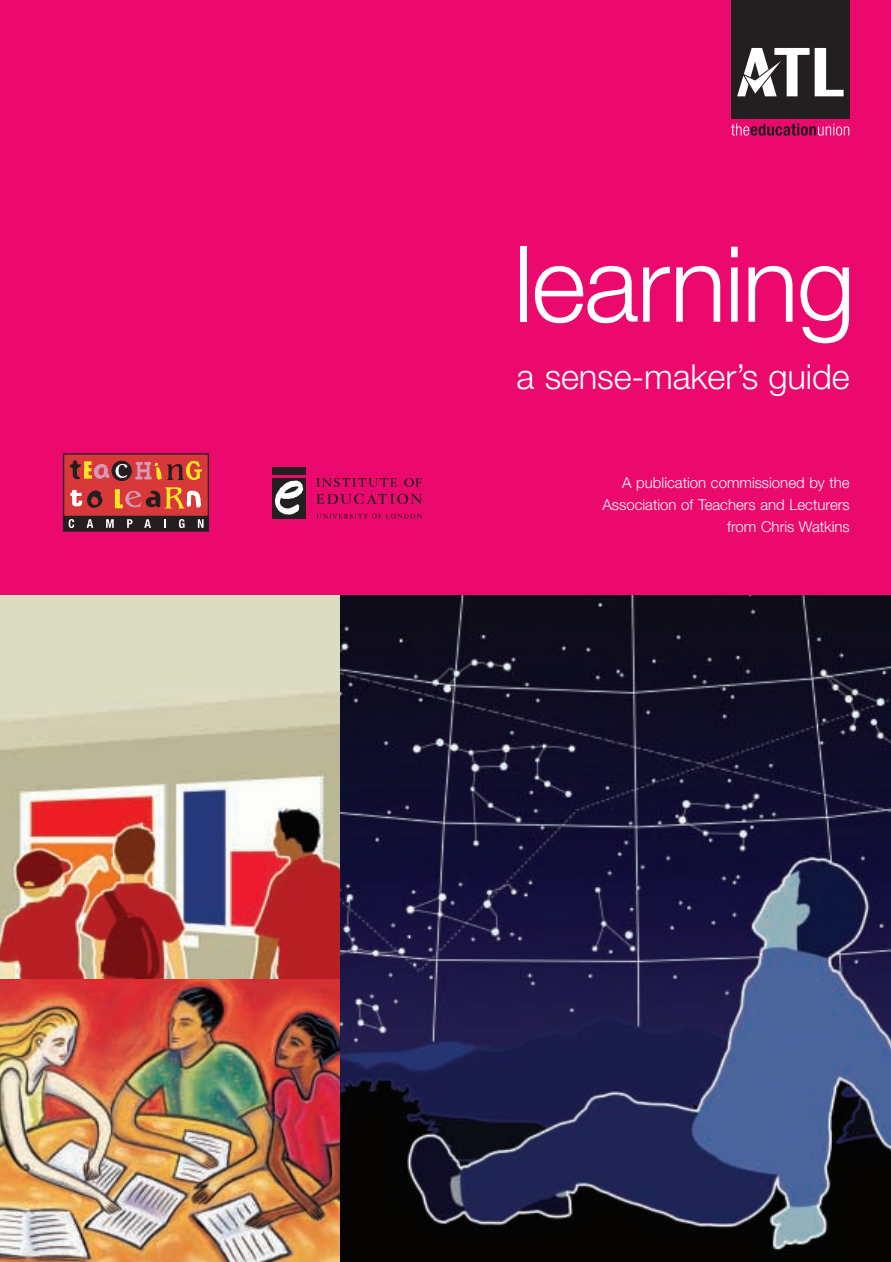
<style>
.page{position:relative;width:891px;height:1262px;background:#fff}
.page>*{position:absolute;margin:0;border:0;box-sizing:border-box;transform-origin:0 0}
.t1{font:300 105px "Helvetica Neue";letter-spacing:-.015em;color:#fff}
.t2{font:300 34.5px "Helvetica Neue";letter-spacing:-.005em;color:#fff}
.t3{font:300 15px/21.8px "Helvetica Neue";color:#fff;text-align:right}
</style>
<div class="page">
<div style="left:0;top:0;width:891px;height:595px;background:#ec096d"></div>
<div style="left:731px;top:0;width:118px;height:119px;background:#231f20"></div>
<svg style="left:731px;top:123px;width:118px;height:13px"></svg>
<svg style="left:737px;top:48px;width:106px;height:48px"></svg>
<img style="left:339px;top:595px;width:552px;height:667px">
<img style="left:0;top:978px;width:339px;height:284px">
<svg style="left:0;top:595px;width:339px;height:383px;background:#c49e8e"></svg>
<div style="left:64px;top:517px;width:144px;height:14px;background:#231f20"></div>
<div style="left:64px;top:454px;width:144px;height:62px;background:#d9383a"></div>
<div style="left:63px;top:453px;width:146px;height:64px;border:1px solid #231f20"></div>
<svg style="left:135px;top:461px;width:67px;height:19px"></svg>
<div style="left:112px;top:461px;width:19px;height:19px;background:#231f20;border-radius:50%"></div>
<div style="left:112px;top:461px;width:19px;height:19px;border:1px solid #231f20;border-radius:50%"></div>
<svg style="left:70px;top:460px;width:57px;height:19px"></svg>
<svg style="left:69px;top:519px;width:5px;height:9px"></svg>
<svg style="left:87px;top:519px;width:6px;height:9px"></svg>
<svg style="left:106px;top:519px;width:8px;height:9px"></svg>
<svg style="left:127px;top:519px;width:5px;height:9px"></svg>
<svg style="left:144px;top:519px;width:7px;height:9px"></svg>
<svg style="left:179px;top:519px;width:6px;height:9px"></svg>
<svg style="left:198px;top:519px;width:5px;height:9px"></svg>
<svg style="left:70px;top:490px;width:33px;height:18px"></svg>
<svg style="left:115px;top:487px;width:86px;height:21px"></svg>
<div style="left:272px;top:477px;width:34px;height:41px;background:#231f20"></div>
<svg style="left:275px;top:480px;width:28px;height:34px"></svg>
<div style="left:272px;top:467px;width:34px;height:7px;background:#231f20"></div>
<svg style="left:316px;top:478px;width:81px;height:9px"></svg>
<svg style="left:404px;top:478px;width:18px;height:9px"></svg>
<svg style="left:316px;top:493px;width:106px;height:11px"></svg>
<svg style="left:316px;top:514px;width:106px;height:4px"></svg>
<h1 class="t1" style="left:513px;top:247px;width:343px">learning</h1>
<h2 class="t2" style="left:516px;top:364px;width:335px">a sense-maker’s guide</h2>
<p class="t3" style="left:602px;top:473px;width:249px">A publication commissioned by the<br>Association of Teachers and Lecturers from Chris Watkins</p>
</div>
